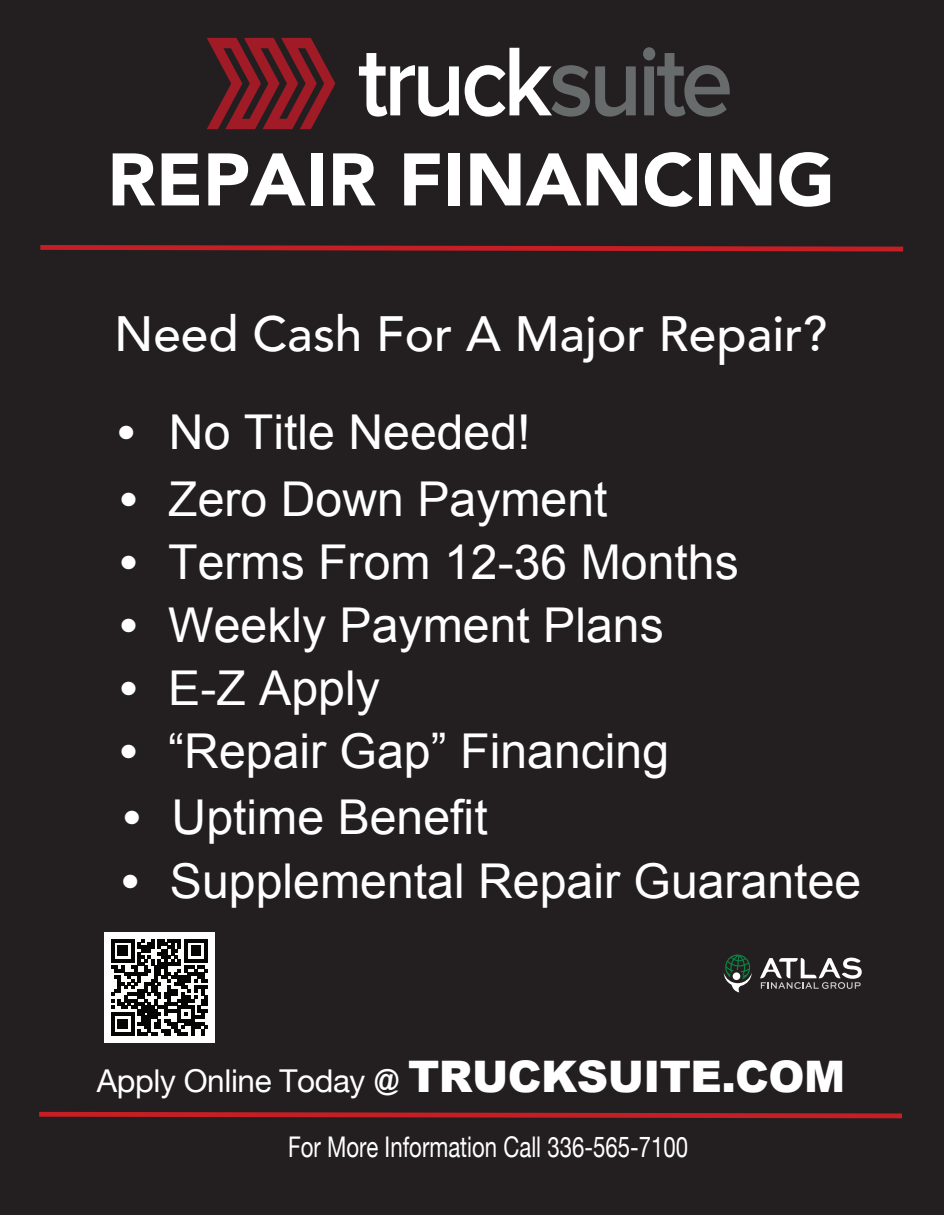
<style>
.page{position:relative;width:945px;height:1215px;background:#fff}
.page>*{position:absolute;margin:0;border:0;box-sizing:border-box;transform-origin:0 0}
.t1{font:900 73.5px "Avenir";color:#fff}
.t2{font:500 49.5px "Avenir";color:#fff}
.t3{font:48px "Arial";color:#fff}
.t4{font:31.5px "Helvetica Neue";letter-spacing:-.015em;color:#fff}
.t5{font:28.5px "Helvetica Neue";color:#fff;scale:.78 1}
.s1{font-weight:700}
.s2{font-family:"Arial";font-weight:900}
.s3{font-family:"Arial";font-weight:900;font-size:43.5px}
</style>
<div class="page">
<div style="left:0;top:0;width:944px;height:1215px;background:#231f20"></div>
<div style="left:112px;top:1123px;width:826px;height:52px;border:1px solid #231f20"></div>
<svg style="left:34px;top:1109px;width:873px;height:12px;background:#631f21"></svg>
<svg style="left:760px;top:958px;width:102px;height:31px"></svg>
<svg style="left:724px;top:954px;width:28px;height:38px"></svg>
<svg style="left:732px;top:972px;width:9px;height:8px"></svg>
<svg style="left:359px;top:53px;width:100px;height:64px"></svg>
<svg style="left:465px;top:48px;width:171px;height:69px"></svg>
<svg style="left:643px;top:47px;width:87px;height:70px;background:#414041"></svg>
<svg style="left:207px;top:38px;width:128px;height:91px;background:#681c23"></svg>
<svg style="left:35px;top:243px;width:873px;height:11px;background:#691f22"></svg>
<div style="left:104px;top:932px;width:111px;height:111px;background:#fff"></div>
<svg style="left:111px;top:939px;width:97px;height:97px"></svg>
<h1 class="t1" style="left:107px;top:117px;width:729px">REPAIR FINANCING</h1>
<p class="t2" style="left:114px;top:291px;width:715px">Need Cash For A Major Repair?</p>
<p class="t3" style="left:118px;top:400px;width:414px"><span class="s1">•</span> No Title Needed!</p>
<p class="t3" style="left:120px;top:468px;width:489px"><span class="s1">•</span> Zero Down Payment</p>
<p class="t3" style="left:120px;top:531px;width:620px"><span class="s1">•</span> Terms From 12-36 Months</p>
<p class="t3" style="left:120px;top:594px;width:545px"><span class="s1">•</span> Weekly Payment Plans</p>
<p class="t3" style="left:120px;top:657px;width:261px"><span class="s1">•</span> E-Z Apply</p>
<p class="t3" style="left:120px;top:720px;width:551px"><span class="s1">•</span> “Repair Gap” Financing</p>
<p class="t3" style="left:123px;top:786px;width:366px"><span class="s1">•</span> Uptime Benefit</p>
<p class="t3" style="left:122px;top:849px;width:741px"><span class="s1">•</span> Supplemental Repair Guarantee</p>
<p class="t4" style="left:97px;top:1058px;width:750px">Apply Online Today <span class="s2">@</span> <span class="s3">TRUCKSUITE.COM</span></p>
<p class="t5" style="left:288px;top:1126px;width:514px">For More Information Call 336-565-7100</p>
</div>
